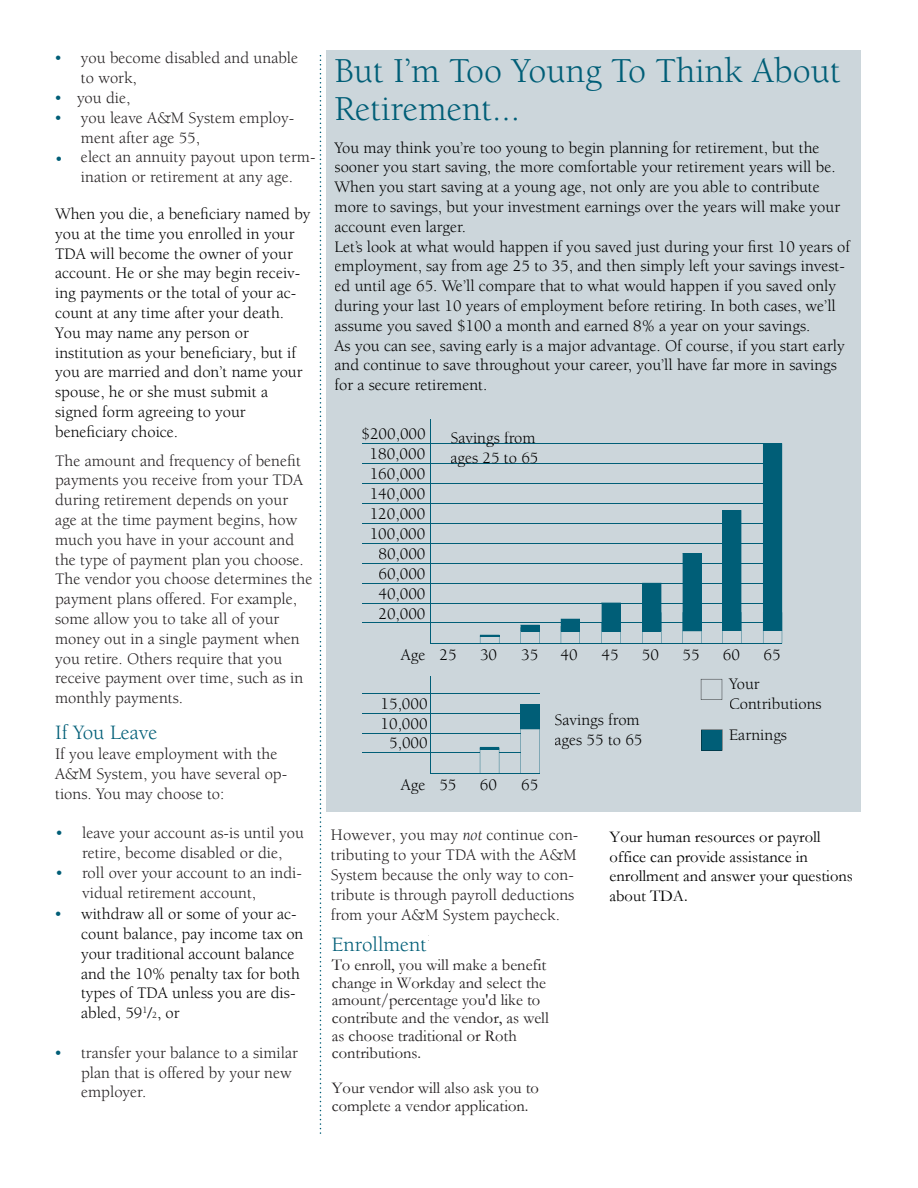
<style>
.page{position:relative;width:918px;height:1188px;background:#fff}
.page>*{position:absolute;margin:0;border:0;box-sizing:border-box;transform-origin:0 0}
.t1{font:36px/37.5px "Berkeley";color:#005e77}
.t2{font:21px "Berkeley";color:#005e77}
.t3{font:16.5px/19.8px "Berkeley";color:#000}
.t4{font:16.5px/19.8px "Berkeley";color:#231f20}
.t5{font:16.5px/17.7px "Garamond";color:#231f20}
.t6{font:16.5px/19.8px "Garamond";color:#000}
.t7{font:16.5px "Berkeley";color:#005e77}
.s1{color:#005e77}
.s2{font-size:9.6px}
.s3{font-style:italic}
</style>
<div class="page">
<div style="left:327px;top:50px;width:534px;height:761px;background:#ccd6db"></div>
<hr style="left:430px;top:643px;width:352px;height:1px;background:#005e77">
<hr style="left:430px;top:419px;width:1px;height:224px;background:#005e77">
<hr style="left:362px;top:523px;width:419px;height:1px;background:#005e77">
<hr style="left:362px;top:543px;width:419px;height:1px;background:#005e77">
<hr style="left:362px;top:504px;width:419px;height:1px;background:#005e77">
<hr style="left:362px;top:563px;width:418px;height:1px;background:#005e77">
<hr style="left:362px;top:483px;width:419px;height:1px;background:#005e77">
<hr style="left:362px;top:463px;width:419px;height:1px;background:#005e77">
<hr style="left:362px;top:444px;width:419px;height:1px;background:#005e77">
<hr style="left:362px;top:583px;width:418px;height:1px;background:#005e77">
<hr style="left:362px;top:603px;width:419px;height:1px;background:#005e77">
<hr style="left:362px;top:623px;width:419px;height:1px;background:#005e77">
<svg style="left:642px;top:584px;width:19px;height:59px"></svg>
<svg style="left:602px;top:604px;width:19px;height:39px"></svg>
<svg style="left:561px;top:619px;width:19px;height:24px"></svg>
<svg style="left:520px;top:625px;width:20px;height:18px"></svg>
<svg style="left:480px;top:635px;width:19px;height:8px"></svg>
<svg style="left:682px;top:553px;width:20px;height:90px"></svg>
<svg style="left:722px;top:510px;width:19px;height:133px;background:#12687f"></svg>
<div style="left:763px;top:443px;width:19px;height:200px;background:#005e77"></div>
<svg style="left:451px;top:443px;width:86px;height:2px"></svg>
<hr style="left:430px;top:773px;width:109px;height:1px;background:#005e77">
<hr style="left:430px;top:677px;width:1px;height:96px;background:#005e77">
<hr style="left:362px;top:693px;width:178px;height:1px;background:#005e77">
<hr style="left:362px;top:713px;width:174px;height:1px;background:#005e77">
<hr style="left:362px;top:733px;width:158px;height:1px;background:#005e77">
<hr style="left:362px;top:753px;width:118px;height:1px;background:#005e77">
<svg style="left:480px;top:704px;width:60px;height:69px"></svg>
<svg style="left:701px;top:679px;width:21px;height:21px"></svg>
<svg style="left:701px;top:730px;width:22px;height:21px"></svg>
<svg style="left:320px;top:55px;width:1px;height:1079px"></svg>
<p class="t4" style="left:81px;top:49px;width:219px;text-indent:-27px"><span class="s1">•</span> you become disabled and unable to work,</p>
<p class="t4" style="left:54px;top:88px;width:78px"><span class="s1">•</span> you die,</p>
<p class="t4" style="left:81px;top:108px;width:236px;text-indent:-27px"><span class="s1">•</span> you leave A&amp;M System employ&shy;ment after age 55,<br>elect an annuity payout upon term&shy;ination or retirement at any age.</p>
<p class="t3" style="left:55px;top:204px;width:257px">When you die, a beneficiary named by you at the time you enrolled in your<br>TDA will become the owner of your account. He or she may begin receiv&shy;ing payments or the total of your ac&shy;count at any time after your death.<br>You may name any person or institution as your beneficiary, but if you are married and don’t name your spouse, he or she must submit a signed form agreeing to your beneficiary choice.</p>
<p class="t4" style="left:55px;top:451px;width:259px">The amount and frequency of benefit payments you receive from your TDA during retirement depends on your age at the time payment begins, how much you have in your account and the type of payment plan you choose.<br>The vendor you choose determines the payment plans offered. For example, some allow you to take all of your money out in a single payment when you retire. Others require that you receive payment over time, such as in monthly payments.</p>
<p class="t2" style="left:55px;top:722px;width:104px">If You Leave</p>
<p class="t4" style="left:55px;top:744px;width:234px">If you leave employment with the<br>A&amp;M System, you have several op&shy;tions. You may choose to:</p>
<p class="t4" style="left:55px;top:823px;width:250px;text-align:center"><span class="s1">•</span> leave your account as-is until you retire, become disabled or die,</p>
<p class="t4" style="left:82px;top:863px;width:221px;text-indent:-27px"><span class="s1">•</span> roll over your account to an indi&shy;vidual retirement account,</p>
<p class="t7" style="left:55px;top:150px;width:10px">•</p>
<p class="t3" style="left:81px;top:904px;width:224px;text-indent:-27px"><span class="s1">•</span> withdraw all or some of your ac&shy;count balance, pay income tax on your traditional account balance and the 10% penalty tax for both types of TDA unless you are dis&shy;abled, 59<sup>1</sup>/<span class="s2">2</span>, or</p>
<p class="t4" style="left:81px;top:1043px;width:218px;text-indent:-27px"><span class="s1">•</span> transfer your balance to a similar plan that is offered by your new employer.</p>
<h1 class="t1" style="left:335px;top:53px;width:508px">But I’m Too Young To Think About<br>Retirement...</h1>
<p class="t3" style="left:335px;top:138px;width:517px">You may think you’re too young to begin planning for retirement, but the sooner you start saving, the more comfortable your retirement years will be.<br>When you start saving at a young age, not only are you able to contribute more to savings, but your investment earnings over the years will make your account even larger.<br>Let’s look at what would happen if you saved just during your first 10 years of employment, say from age 25 to 35, and then simply left your savings invest&shy;ed until age 65. We’ll compare that to what would happen if you saved only during your last 10 years of employment before retiring. In both cases, we’ll assume you saved $100 a month and earned 8% a year on your savings.<br>As you can see, saving early is a major advantage. Of course, if you start early and continue to save throughout your career, you’ll have far more in savings for a secure retirement.</p>
<p class="t3" style="left:362px;top:425px;width:66px;text-align:right">$200,000<br>180,000<br>160,000<br>140,000<br>120,000<br>100,000<br>80,000<br>60,000<br>40,000<br>20,000</p>
<p class="t3" style="left:401px;top:645px;width:57px">Age 25</p>
<p class="t3" style="left:480px;top:645px;width:19px">30</p>
<p class="t3" style="left:521px;top:645px;width:19px">35</p>
<p class="t3" style="left:561px;top:645px;width:19px">40</p>
<p class="t3" style="left:601px;top:645px;width:19px">45</p>
<p class="t3" style="left:642px;top:645px;width:19px">50</p>
<p class="t3" style="left:682px;top:645px;width:19px">55</p>
<p class="t3" style="left:723px;top:645px;width:19px">60</p>
<p class="t3" style="left:763px;top:645px;width:19px">65</p>
<p class="t3" style="left:450px;top:429px;width:90px">Savings from ages 25 to 65</p>
<p class="t3" style="left:381px;top:694px;width:49px;text-align:center">15,000<br>10,000<br>5,000</p>
<p class="t3" style="left:401px;top:775px;width:57px">Age 55</p>
<p class="t3" style="left:480px;top:775px;width:19px">60</p>
<p class="t3" style="left:521px;top:775px;width:19px">65</p>
<p class="t3" style="left:555px;top:711px;width:90px">Savings from ages 55 to 65</p>
<p class="t3" style="left:729px;top:674px;width:94px">Your<br>Contributions</p>
<p class="t3" style="left:729px;top:726px;width:59px">Earnings</p>
<p class="t4" style="left:331px;top:826px;width:249px">However, you may <span class="s3">not</span> continue con&shy;tributing to your TDA with the A&amp;M System because the only way to con&shy;tribute is through payroll deductions from your A&amp;M System paycheck.</p>
<p class="t2" style="left:332px;top:933px;width:96px">Enrollment</p>
<p class="t5" style="left:332px;top:956px;width:219px">To enroll, you will make a benefit change in Workday and select the amount/percentage you'd like to contribute and the vendor, as well as choose traditional or Roth contributions.</p>
<p class="t5" style="left:332px;top:1079px;width:209px">Your vendor will also ask you to complete a vendor application.</p>
<p class="t6" style="left:610px;top:826px;width:245px">Your human resources or payroll office can provide assistance in enrollment and answer your questions about TDA.</p>
</div>
